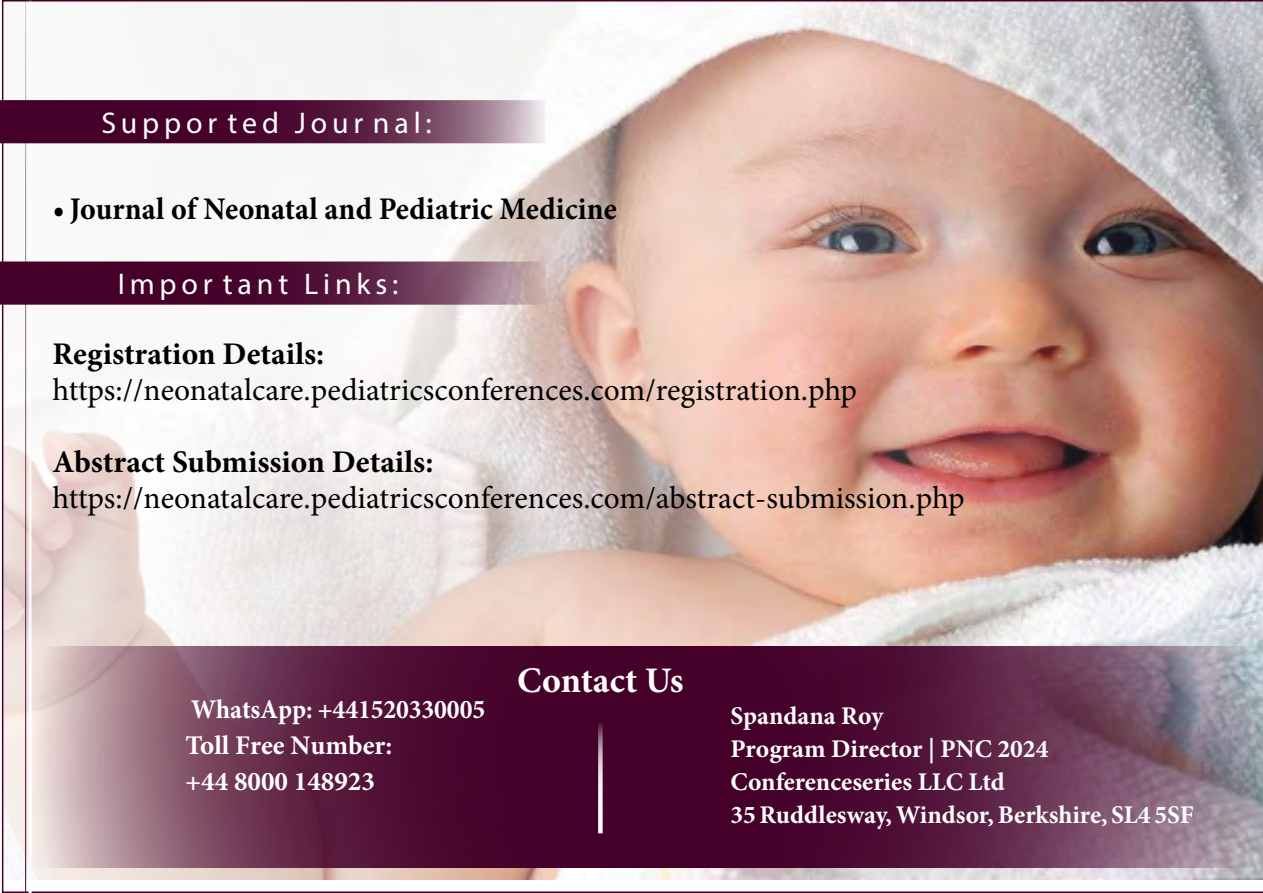
<style>
.page{position:relative;width:1263px;height:893px;background:#fff}
.page>*{position:absolute;margin:0;border:0;box-sizing:border-box;transform-origin:0 0}
.t1{font:700 36px "Minion Pro";color:#fff}
.t2{font:31.5px "Minion Pro";color:#000}
.t3{font:700 31.5px "Minion Pro";color:#000}
.t4{font:700 31.5px "Minion Pro";color:#000;scale:.95 1}
.t5{font:30px "Myriad Pro";letter-spacing:.16em;color:#fff}
.t6{font:700 27px/36px "Minion Pro";color:#fff;scale:.95 1}
.t7{font:700 25.5px/33px "Minion Pro";color:#fff}
</style>
<div class="page">
<img style="left:2px;top:0;width:1261px;height:893px">
<hr style="left:29px;top:0;width:3px;height:893px;background:#fff">
<hr style="left:25px;top:0;width:1px;height:893px;background:#440029">
<svg style="left:36px;top:646px;width:1227px;height:221px;background:#673251"></svg>
<svg style="left:598px;top:722px;width:5px;height:111px"></svg>
<svg style="left:0;top:100px;width:545px;height:43px;background:#602749"></svg>
<svg style="left:0;top:261px;width:545px;height:44px;background:#602648"></svg>
<p class="t5" style="left:101px;top:104px;width:332px">Suppor ted Jour nal:</p>
<p class="t4" style="left:53px;top:187px;width:595px">• Journal of Neonatal and Pediatric Medicine</p>
<p class="t5" style="left:118px;top:266px;width:282px">Impor tant Links:</p>
<p class="t3" style="left:53px;top:332px;width:273px">Registration Details:</p>
<p class="t2" style="left:53px;top:369px;width:806px">https://neonatalcare.pediatricsconferences.com/registration.php</p>
<p class="t3" style="left:53px;top:440px;width:382px">Abstract Submission Details:</p>
<p class="t2" style="left:53px;top:477px;width:913px">https://neonatalcare.pediatricsconferences.com/abstract-submission.php</p>
<p class="t6" style="left:186px;top:691px;width:317px">WhatsApp: +441520330005<br>Toll Free Number:<br>+44 8000 148923</p>
<p class="t1" style="left:517px;top:655px;width:168px">Contact Us</p>
<p class="t7" style="left:730px;top:699px;width:465px">Spandana Roy<br>Program Director | PNC 2024<br>Conferenceseries LLC Ltd<br>35 Ruddlesway, Windsor, Berkshire, SL4 5SF</p>
</div>
